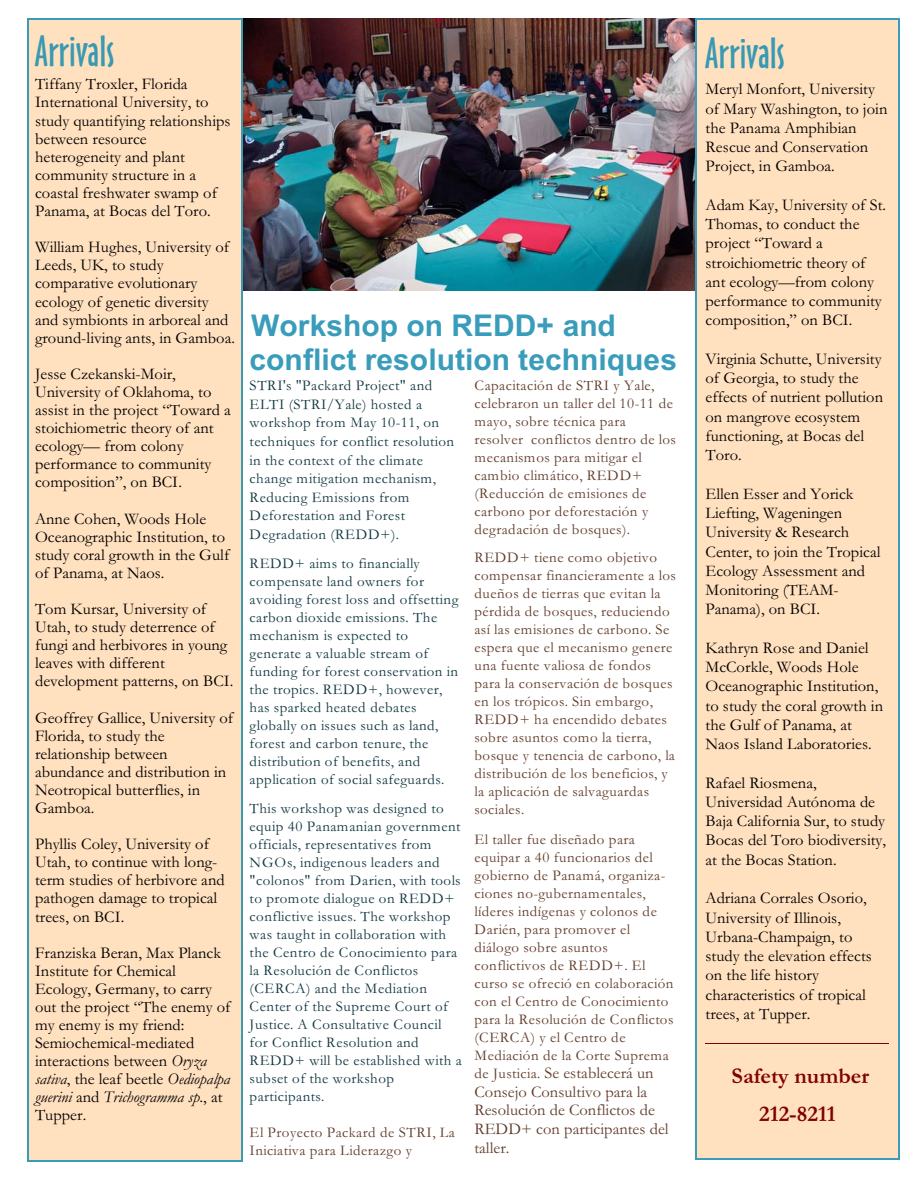
<style>
.page{position:relative;width:918px;height:1188px;background:#fff}
.page>*{position:absolute;margin:0;border:0;box-sizing:border-box;transform-origin:0 0}
.t1{font:40.5px "Oz Handicraft BT";letter-spacing:.01em;color:#3899b3}
.t2{font:700 30px/34.3px "Arial";color:#389cba}
.t3{font:700 22.5px/38.1px "Garamond";color:#800000;text-align:center}
.t4{font:16.5px/18.1px "Garamond";color:#000}
.t5{font:16.5px/18.6px "Garamond";color:#613d2b}
.t6{font:15px/18px "Garamond";letter-spacing:.03em;color:#123842}
.t7{font:15px/18px "Garamond";letter-spacing:.03em;color:#613d2b}
.s1{font-style:italic}
.s2{font-size:15px}
</style>
<div class="page">
<img style="left:243px;top:19px;width:452px;height:271px">
<div style="left:27px;top:19px;width:216px;height:1143px;background:#ffe0bf"></div>
<hr style="left:27px;top:19px;width:1px;height:1142px;background:#389cb8">
<hr style="left:242px;top:19px;width:1px;height:1142px;background:#389cb8">
<hr style="left:27px;top:19px;width:216px;height:1px;background:#389cb8">
<hr style="left:27px;top:1160px;width:216px;height:2px;background:#389cb8">
<div style="left:695px;top:18px;width:205px;height:1142px;background:#ffe0bf"></div>
<hr style="left:706px;top:1043px;width:183px;height:1px;background:#800000">
<hr style="left:695px;top:18px;width:1px;height:1142px;background:#389cba">
<hr style="left:898px;top:18px;width:2px;height:1142px;background:#389cba">
<hr style="left:695px;top:18px;width:204px;height:1px;background:#389cba">
<hr style="left:695px;top:1158px;width:204px;height:2px;background:#389cba">
<h1 class="t1" style="left:35px;top:35px;width:81px">Arrivals</h1>
<p class="t4" style="left:35px;top:77px;width:197px">Tiffany Troxler, Florida<br>International University, to study quantifying relationships between resource heterogeneity and plant community structure in a coastal freshwater swamp of<br>Panama, at Bocas del Toro.</p>
<p class="t4" style="left:35px;top:240px;width:202px">William Hughes, University of<br>Leeds, UK, to study comparative evolutionary ecology of genetic diversity and symbionts in arboreal and ground-living ants, in Gamboa.</p>
<p class="t4" style="left:35px;top:367px;width:197px">Jesse Czekanski-Moir,<br>University of Oklahoma, to assist in the project “Toward a stoichiometric theory of ant ecology— from colony performance to community composition”, on BCI.</p>
<p class="t4" style="left:35px;top:511px;width:196px">Anne Cohen, Woods Hole<br>Oceanographic Institution, to study coral growth in the Gulf of Panama, at Naos.</p>
<p class="t4" style="left:35px;top:602px;width:200px">Tom Kursar, University of<br>Utah, to study deterrence of fungi and herbivores in young leaves with different development patterns, on BCI.</p>
<p class="t4" style="left:35px;top:710px;width:200px">Geoffrey Gallice, University of<br>Florida, to study the relationship between abundance and distribution in<br>Neotropical butterflies, in<br>Gamboa.</p>
<p class="t4" style="left:35px;top:837px;width:191px">Phyllis Coley, University of<br>Utah, to continue with long&shy;term studies of herbivore and pathogen damage to tropical trees, on BCI.</p>
<p class="t4" style="left:35px;top:945px;width:197px">Franziska Beran, Max Planck<br>Institute for Chemical<br>Ecology, Germany, to carry out the project “The enemy of my enemy is my friend:<br>Semiochemical-mediated interactions between <span class="s1">Oryza sativa</span>, the leaf beetle <span class="s1">Oediopalpa guerini</span> and <span class="s1">Trichogramma sp.</span>, at<br>Tupper.</p>
<h2 class="t2" style="left:250px;top:311px;width:429px">Workshop on REDD+ and conflict resolution techniques</h2>
<p class="t6" style="left:250px;top:378px;width:206px;line-height:18.6px">STRI's "Packard Project" and<br>ELTI (STRI/Yale) hosted a workshop from May 10-11, on techniques for conflict resolution in the context of the climate change mitigation mechanism,<br>Reducing Emissions from<br>Deforestation and Forest<br>Degradation (REDD+).</p>
<p class="t6" style="left:250px;top:556px;width:210px">REDD+ aims to financially compensate land owners for avoiding forest loss and offsetting carbon dioxide emissions. The mechanism is expected to generate a valuable stream of funding for forest conservation in the tropics. REDD+, however, has sparked heated debates globally on issues such as land, forest and carbon tenure, the distribution of benefits, and application of social safeguards.</p>
<p class="t6" style="left:250px;top:801px;width:214px">This workshop was designed to equip 40 Panamanian government officials, representatives from<br>NGOs, indigenous leaders and "colonos" from Darien, with tools to promote dialogue on REDD+ conflictive issues. The workshop was taught in collaboration with the Centro de Conocimiento para la Resolución de Conflictos (CERCA) and the Mediation<br>Center of the Supreme Court of<br>Justice. A Consultative Council for Conflict Resolution and<br>REDD+ will be established with a subset of the workshop participants.</p>
<p class="t7" style="left:250px;top:1125px;width:207px">El Proyecto Packard de STRI, La<br>Iniciativa para Liderazgo y</p>
<p class="t7" style="left:474px;top:378px;width:203px">Capacitación de STRI y Yale, celebraron un taller del 10-11 de mayo, sobre técnica para resolver conflictos dentro de los mecanismos para mitigar el cambio climático, REDD+ (Reducción de emisiones de carbono por deforestación y degradación de bosques).</p>
<p class="t7" style="left:474px;top:551px;width:203px">REDD+ tiene como objetivo compensar financieramente a los dueños de tierras que evitan la pérdida de bosques, reduciendo así las emisiones de carbono. Se espera que el mecanismo genere una fuente valiosa de fondos para la conservación de bosques en los trópicos. Sin embargo,<br>REDD+ ha encendido debates sobre asuntos como la tierra, bosque y tenencia de carbono, la distribución de los beneficios, y la aplicación de salvaguardas sociales.</p>
<p class="t7" style="left:474px;top:832px;width:201px">El taller fue diseñado para equipar a 40 funcionarios del gobierno de Panamá, organiza&shy;ciones no-gubernamentales, líderes indígenas y colonos de<br>Darién, para promover el diálogo sobre asuntos conflictivos de REDD+. El curso se ofreció en colaboración con el Centro de Conocimiento para la Resolución de Conflictos (CERCA) y el Centro de<br>Mediación de la Corte Suprema</p>
<p class="t5" style="left:474px;top:1066px;width:196px"><span class="s2">de Justicia.</span> Se establecerá un<br>Consejo Consultivo para la<br>Resolución de Conflictos de<br>REDD+ con participantes del taller.</p>
<h1 class="t1" style="left:706px;top:37px;width:81px">Arrivals</h1>
<p class="t4" style="left:706px;top:81px;width:183px;line-height:19.2px">Meryl Monfort, University of Mary Washington, to join the Panama Amphibian<br>Rescue and Conservation<br>Project, in Gamboa.</p>
<p class="t4" style="left:706px;top:197px;width:182px;line-height:19.2px">Adam Kay, University of St.<br>Thomas, to conduct the project “Toward a stroichiometric theory of ant ecology—from colony performance to community composition,” on BCI.</p>
<p class="t4" style="left:706px;top:351px;width:179px;line-height:19.2px">Virginia Schutte, University of Georgia, to study the effects of nutrient pollution on mangrove ecosystem functioning, at Bocas del<br>Toro.</p>
<p class="t4" style="left:706px;top:486px;width:176px;line-height:19.2px">Ellen Esser and Yorick<br>Liefting, Wageningen<br>University &amp; Research<br>Center, to join the Tropical<br>Ecology Assessment and<br>Monitoring (TEAM-<br>Panama), on BCI.</p>
<p class="t4" style="left:706px;top:640px;width:179px;line-height:19.2px">Kathryn Rose and Daniel<br>McCorkle, Woods Hole<br>Oceanographic Institution, to study the coral growth in the Gulf of Panama, at<br>Naos Island Laboratories.</p>
<p class="t4" style="left:706px;top:775px;width:182px;line-height:19.2px">Rafael Riosmena,<br>Universidad Autónoma de<br>Baja California Sur, to study<br>Bocas del Toro biodiversity, at the Bocas Station.</p>
<p class="t4" style="left:706px;top:890px;width:168px;line-height:19.2px">Adriana Corrales Osorio,<br>University of Illinois,<br>Urbana-Champaign, to study the elevation effects on the life history characteristics of tropical trees, at Tupper.</p>
<h3 class="t3" style="left:732px;top:1059px;width:139px">Safety number<br>212-8211</h3>
</div>
